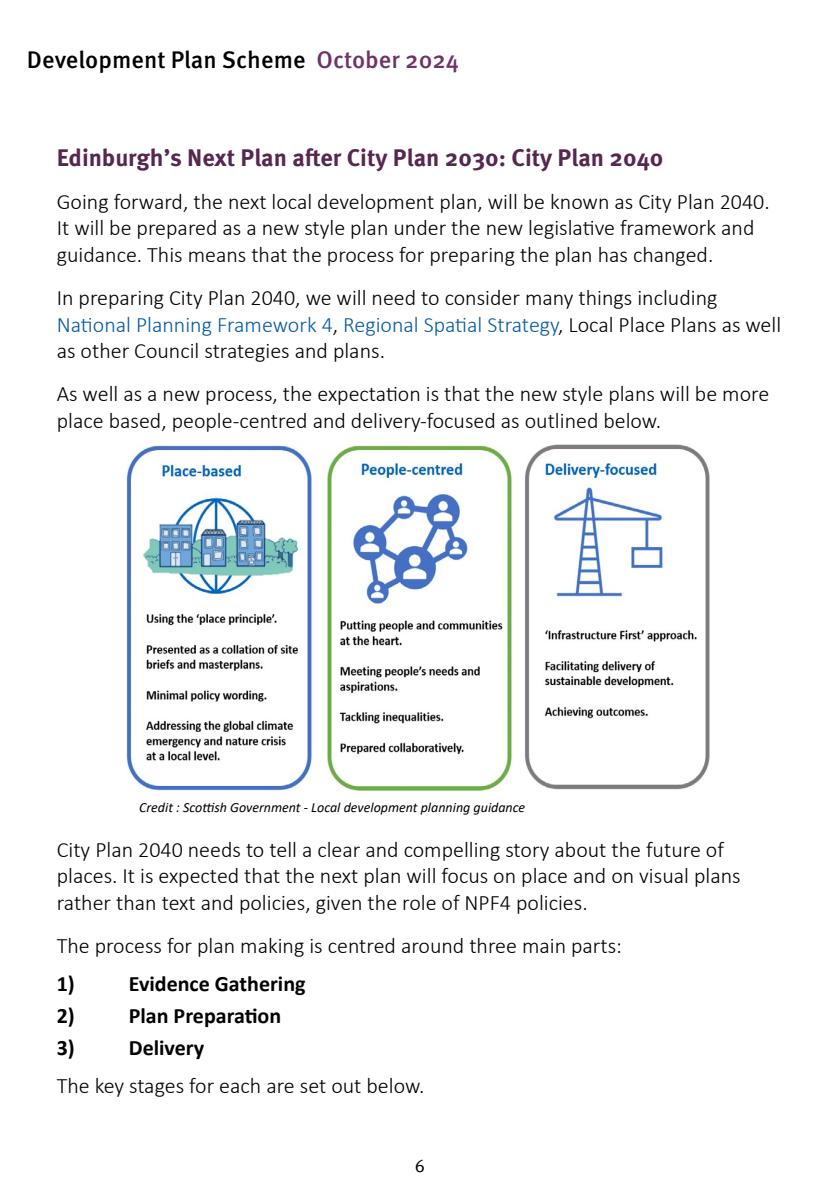
<style>
.page{position:relative;width:840px;height:1191px;background:#fff}
.page>*{position:absolute;margin:0;border:0;box-sizing:border-box;transform-origin:0 0}
.t1{font:700 24px "Meta Pro";color:#56284f}
.t2{font:500 24px "Meta Pro";color:#000}
.t3{font:300 22px/26.4px "Calibri";color:#000}
.t4{font:700 22px "Calibri";color:#000}
.t5{font:18px "Meta Pro Norm";color:#000}
.t6{font:italic 14px "Calibri";color:#000}
.s1{color:#6d3465}
.s2{color:#085ba0}
</style>
<div class="page">
<img style="left:126px;top:444px;width:584px;height:347px">
<p class="t2" style="left:27px;top:41px;width:433px">Development Plan Scheme <span class="s1">October 2024</span></p>
<p class="t1" style="left:57px;top:138px;width:607px">Edinburgh’s Next Plan after City Plan 2030: City Plan 2040</p>
<p class="t3" style="left:57px;top:188px;width:714px">Going forward, the next local development plan, will be known as City Plan 2040.<br>It will be prepared as a new style plan under the new legislative framework and guidance. This means that the process for preparing the plan has changed.</p>
<p class="t3" style="left:57px;top:284px;width:725px">In preparing City Plan 2040, we will need to consider many things including<br><span class="s2">National Planning Framework 4</span>, <span class="s2">Regional Spatial Strategy</span>, Local Place Plans as well as other Council strategies and plans.</p>
<p class="t3" style="left:57px;top:381px;width:713px">As well as a new process, the expectation is that the new style plans will be more place based, people-centred and delivery-focused as outlined below.</p>
<p class="t6" style="left:139px;top:797px;width:387px">Credit : Scottish Government - Local development planning guidance</p>
<p class="t3" style="left:57px;top:836px;width:685px">City Plan 2040 needs to tell a clear and compelling story about the future of places. It is expected that the next plan will focus on place and on visual plans rather than text and policies, given the role of NPF4 policies.</p>
<p class="t3" style="left:57px;top:932px;width:566px">The process for plan making is centred around three main parts:</p>
<p class="t4" style="left:57px;top:968px;width:20px">1)</p>
<p class="t4" style="left:129px;top:968px;width:178px">Evidence Gathering</p>
<p class="t4" style="left:57px;top:1000px;width:20px">2)</p>
<p class="t4" style="left:129px;top:1000px;width:154px">Plan Preparation</p>
<p class="t4" style="left:57px;top:1032px;width:20px">3)</p>
<p class="t4" style="left:129px;top:1032px;width:77px">Delivery</p>
<p class="t3" style="left:57px;top:1072px;width:369px">The key stages for each are set out below.</p>
<p class="t5" style="left:414px;top:1152px;width:12px">6</p>
</div>
